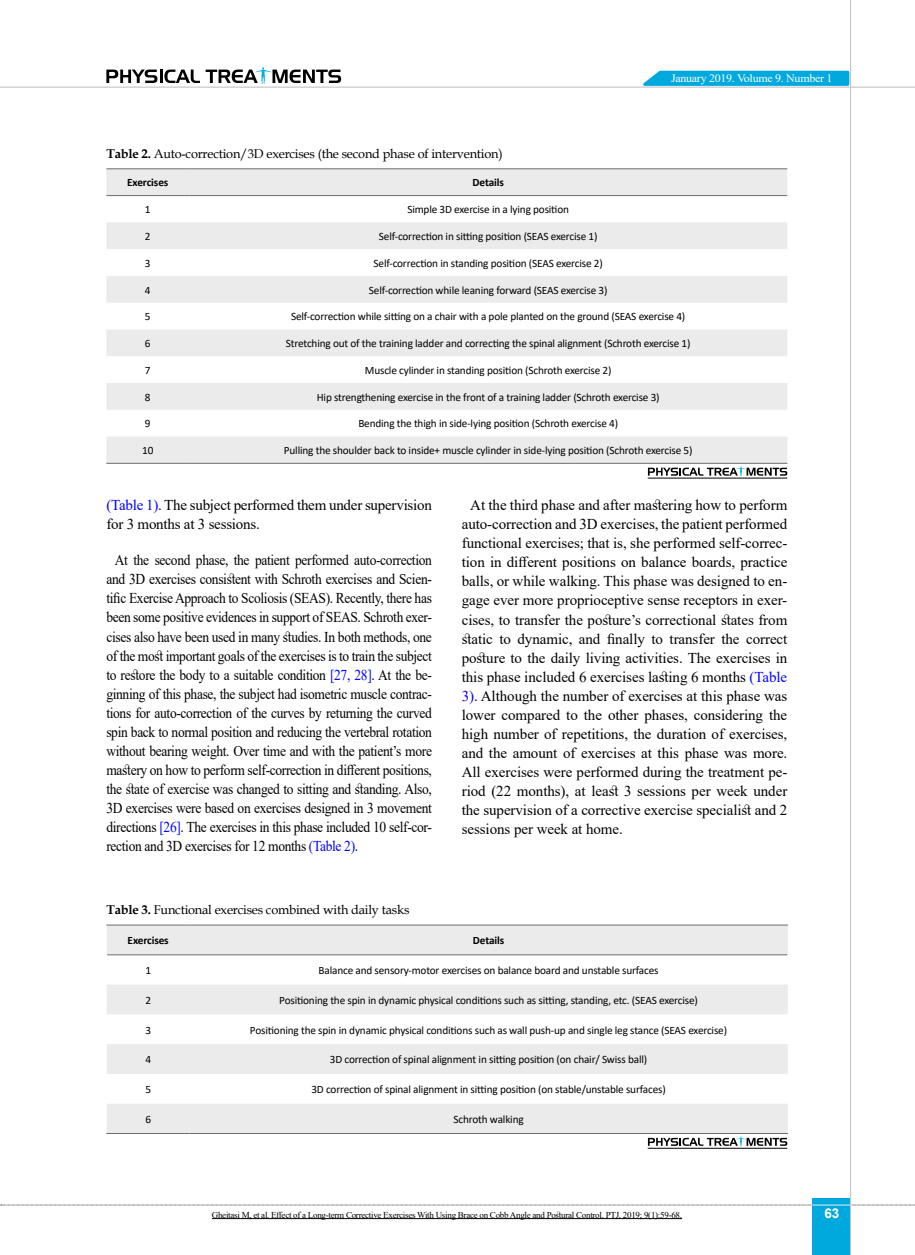
<style>
.page{position:relative;width:915px;height:1255px;background:#fff}
.page>*{position:absolute;margin:0;border:0;box-sizing:border-box;transform-origin:0 0}
.t1{font:15px/19px "Times New Roman";letter-spacing:-.015em;color:#000}
.t2{font:15px/19px "Times New Roman";letter-spacing:-.015em;color:#000;text-align:justify;scale:.9 1}
.t3{font:700 13.5px "Arial";color:#fff}
.t4{font:12.75px "Book Antiqua";letter-spacing:-.015em;color:#000}
.t5{font:11.4px "Times New Roman";letter-spacing:-.025em;color:#fff;scale:1.05 1}
.t6{font:11.25px "Calibri";letter-spacing:-.015em;color:#000}
.t7{font:700 11.25px "Calibri";letter-spacing:-.01em;color:#000}
.t8{font:9px "Times New Roman";letter-spacing:-.03em;color:#000}
.s1{font-weight:700}
.s2{color:#00f}
</style>
<div class="page">
<svg style="left:1px;top:1204px;width:914px;height:1px"></svg>
<div style="left:812px;top:1198px;width:38px;height:56px;background:#00a9dd"></div>
<hr style="left:849px;top:0;width:1px;height:1254px;background:#c2c4c6">
<hr style="left:0;top:87px;width:914px;height:1px;background:#c2c4c6">
<hr style="left:812px;top:1204px;width:38px;height:1px;background:#ebebec">
<svg style="left:635px;top:69px;width:215px;height:18px;background:#36bae3"></svg>
<svg style="left:106px;top:67px;width:235px;height:17px"></svg>
<svg style="left:106px;top:169px;width:681px;height:294px;fill:#ebebec"></svg>
<hr style="left:106px;top:168px;width:83px;height:1px;background:#6d6e71">
<hr style="left:189px;top:168px;width:598px;height:1px;background:#6d6e71">
<hr style="left:106px;top:195px;width:83px;height:1px;background:#6d6e71">
<hr style="left:189px;top:195px;width:598px;height:1px;background:#6d6e71">
<hr style="left:106px;top:463px;width:83px;height:1px;background:#6d6e71">
<hr style="left:189px;top:463px;width:598px;height:1px;background:#6d6e71">
<svg style="left:647px;top:466px;width:140px;height:10px"></svg>
<hr style="left:647px;top:477px;width:140px;height:1px;background:#000">
<svg style="left:107px;top:925px;width:680px;height:208px;fill:#ebebec"></svg>
<hr style="left:106px;top:924px;width:83px;height:1px;background:#6d6e71">
<hr style="left:189px;top:924px;width:598px;height:1px;background:#6d6e71">
<hr style="left:107px;top:954px;width:82px;height:1px;background:#6d6e71">
<hr style="left:189px;top:954px;width:598px;height:1px;background:#6d6e71">
<hr style="left:106px;top:1133px;width:83px;height:1px;background:#6d6e71">
<hr style="left:189px;top:1133px;width:598px;height:1px;background:#6d6e71">
<svg style="left:647px;top:1136px;width:140px;height:10px"></svg>
<hr style="left:647px;top:1147px;width:140px;height:1px;background:#000">
<hr style="left:212px;top:1218px;width:469px;height:1px;background:#000">
<p class="t5" style="left:671px;top:70px;width:155px">January 2019. Volume 9. Number 1</p>
<p class="t4" style="left:106px;top:145px;width:397px"><span class="s1">Table 2.</span> Auto-correction/3D exercises (the second phase of intervention)</p>
<p class="t7" style="left:127px;top:175px;width:43px">Exercises</p>
<p class="t7" style="left:472px;top:175px;width:33px">Details</p>
<p class="t6" style="left:145px;top:202px;width:7px">1</p>
<p class="t6" style="left:407px;top:202px;width:163px">Simple 3D exercise in a lying position</p>
<p class="t6" style="left:145px;top:228px;width:7px">2</p>
<p class="t6" style="left:379px;top:228px;width:220px">Self-correction in sitting position (SEAS exercise 1)</p>
<p class="t6" style="left:145px;top:255px;width:7px">3</p>
<p class="t6" style="left:373px;top:255px;width:231px">Self-correction in standing position (SEAS exercise 2)</p>
<p class="t6" style="left:145px;top:282px;width:7px">4</p>
<p class="t6" style="left:369px;top:282px;width:240px">Self-correction while leaning forward (SEAS exercise 3)</p>
<p class="t6" style="left:145px;top:309px;width:7px">5</p>
<p class="t6" style="left:291px;top:309px;width:395px">Self-correction while sitting on a chair with a pole planted on the ground (SEAS exercise 4)</p>
<p class="t6" style="left:145px;top:335px;width:7px">6</p>
<p class="t6" style="left:286px;top:335px;width:406px">Stretching out of the training ladder and correcting the spinal alignment (Schroth exercise 1)</p>
<p class="t6" style="left:145px;top:362px;width:7px">7</p>
<p class="t6" style="left:365px;top:362px;width:248px">Muscle cylinder in standing position (Schroth exercise 2)</p>
<p class="t6" style="left:145px;top:389px;width:7px">8</p>
<p class="t6" style="left:317px;top:389px;width:344px">Hip strengthening exercise in the front of a training ladder (Schroth exercise 3)</p>
<p class="t6" style="left:145px;top:416px;width:7px">9</p>
<p class="t6" style="left:358px;top:416px;width:261px">Bending the thigh in side-lying position (Schroth exercise 4)</p>
<p class="t6" style="left:142px;top:442px;width:13px">10</p>
<p class="t6" style="left:284px;top:442px;width:410px">Pulling the shoulder back to inside+ muscle cylinder in side-lying position (Schroth exercise 5)</p>
<h1 class="t1" style="left:106px;top:495px;width:327px"><span class="s2">(Table 1)</span>. The subject performed them under supervision for 3 months at 3 sessions.</h1>
<p class="t2" style="left:106px;top:550px;width:363px;text-indent:9px">At the second phase, the patient performed auto-correction and 3D exercises consistent with Schroth exercises and Scien&shy;tific Exercise Approach to Scoliosis (SEAS). Recently, there has been some positive evidences in support of SEAS. Schroth exer&shy;cises also have been used in many studies. In both methods, one of the most important goals of the exercises is to train the subject to restore the body to a suitable condition <span class="s2">[27, 28]</span>. At the be&shy;ginning of this phase, the subject had isometric muscle contrac&shy;tions for auto-correction of the curves by returning the curved spin back to normal position and reducing the vertebral rotation without bearing weight. Over time and with the patient’s more mastery on how to perform self-correction in different positions, the state of exercise was changed to sitting and standing. Also, 3D exercises were based on exercises designed in 3 movement directions <span class="s2">[26]</span>. The exercises in this phase included 10 self-cor&shy;rection and 3D exercises for 12 months <span class="s2">(Table 2)</span>.</p>
<p class="t1" style="left:461px;top:495px;width:327px;text-align:justify;text-indent:9px">At the third phase and after mastering how to perform auto-correction and 3D exercises, the patient performed functional exercises; that is, she performed self-correc&shy;tion in different positions on balance boards, practice balls, or while walking. This phase was designed to en&shy;gage ever more proprioceptive sense receptors in exer&shy;cises, to transfer the posture’s correctional states from static to dynamic, and finally to transfer the correct posture to the daily living activities. The exercises in this phase included 6 exercises lasting 6 months <span class="s2">(Table 3)</span>. Although the number of exercises at this phase was lower compared to the other phases, considering the high number of repetitions, the duration of exercises, and the amount of exercises at this phase was more.<br>All exercises were performed during the treatment pe&shy;riod (22 months), at least 3 sessions per week under the supervision of a corrective exercise specialist and 2 sessions per week at home.</p>
<p class="t4" style="left:106px;top:901px;width:304px"><span class="s1">Table 3.</span> Functional exercises combined with daily tasks</p>
<p class="t7" style="left:128px;top:932px;width:43px">Exercises</p>
<p class="t7" style="left:473px;top:932px;width:33px">Details</p>
<p class="t6" style="left:145px;top:962px;width:7px">1</p>
<p class="t6" style="left:318px;top:962px;width:341px">Balance and sensory-motor exercises on balance board and unstable surfaces</p>
<p class="t6" style="left:145px;top:992px;width:7px">2</p>
<p class="t6" style="left:279px;top:992px;width:420px">Positioning the spin in dynamic physical conditions such as sitting, standing, etc. (SEAS exercise)</p>
<p class="t6" style="left:145px;top:1021px;width:7px">3</p>
<p class="t6" style="left:250px;top:1021px;width:478px">Positioning the spin in dynamic physical conditions such as wall push-up and single leg stance (SEAS exercise)</p>
<p class="t6" style="left:145px;top:1051px;width:7px">4</p>
<p class="t6" style="left:330px;top:1051px;width:319px">3D correction of spinal alignment in sitting position (on chair/ Swiss ball)</p>
<p class="t6" style="left:145px;top:1081px;width:7px">5</p>
<p class="t6" style="left:311px;top:1081px;width:356px">3D correction of spinal alignment in sitting position (on stable/unstable surfaces)</p>
<p class="t6" style="left:145px;top:1111px;width:7px">6</p>
<p class="t6" style="left:453px;top:1111px;width:72px">Schroth walking</p>
<p class="t8" style="left:212px;top:1208px;width:471px">Gheitasi M, et al. Effect of a Long-term Corrective Exercises With Using Brace on Cobb Angle and Postural Control. PTJ. 2019; 9(1):59-68.</p>
<p class="t3" style="left:824px;top:1203px;width:17px">63</p>
</div>
